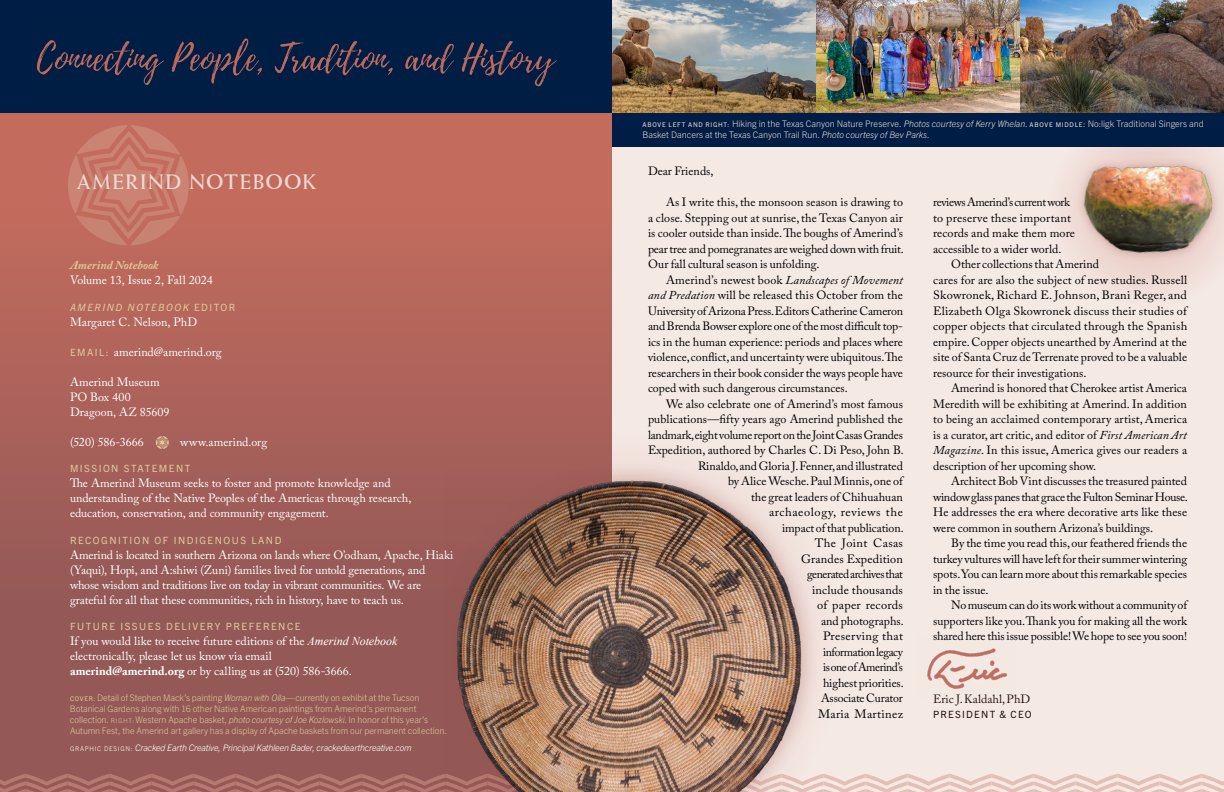
<style>
.page{position:relative;width:1224px;height:792px;background:#fff}
.page>*{position:absolute;margin:0;border:0;box-sizing:border-box;transform-origin:0 0}
.t1{font:700 21.2px "Weiss BT";letter-spacing:.045em;color:#eed8d1}
.t2{font:12px/15.5px "Adobe Caslon Pro";letter-spacing:.005em;color:#000;text-align:justify}
.t3{font:12px/15px "Adobe Caslon Pro";letter-spacing:-.005em;color:#fff}
.t4{font:12px "Adobe Caslon Pro";color:#291614}
.t5{font:italic 700 12px "Adobe Caslon Pro";color:#dcc699}
.t6{font:10px "Trade Gothic Next LT Pro";letter-spacing:.15em;color:#dcc699}
.t7{font:italic 10px "Trade Gothic Next LT Pro";letter-spacing:.15em;color:#dcc699}
.t8{font:10px "Trade Gothic Next LT Pro";letter-spacing:.125em;color:#291614}
.t9{font:300 9px/11px "Trade Gothic Next LT Pro";letter-spacing:-.01em;color:#dcc699}
.t10{font:300 9px/11px "Trade Gothic Next LT Pro";color:#eed8d1}
.t11{font:italic 300 9px "Trade Gothic Next LT Pro";letter-spacing:-.02em;color:#fff}
.s1{font-style:normal}
.s2{font-family:"Trade Gothic Next LT Pro";font-size:10px;color:#dcc699}
.s3{font-family:"Times New Roman";font-style:italic}
.s4{font-weight:700}
.s5{font-weight:400;font-size:6.5px}
.s6{font-style:italic}
.s7{font-size:6.5px}
.s8{font-style:normal;font-size:6.5px}
</style>
<div class="page">
<div style="left:0;top:0;width:612px;height:792px;background:#c36c5e"></div>
<div style="left:612px;top:0;width:612px;height:792px;background:#f5e9e4"></div>
<div style="left:0;top:193px;width:618px;height:599px;background:#000;opacity:.03"></div>
<div style="left:0;top:0;width:612px;height:113px;background:#001e45"></div>
<img style="left:612px;top:0;width:612px;height:113px">
<svg style="left:0;top:774px;width:1224px;height:18px"></svg>
<img style="left:927px;top:648px;width:80px;height:41px">
<img style="left:36px;top:38px;width:521px;height:49px">
<svg style="left:68px;top:125px;width:121px;height:120px"></svg>
<svg style="left:156px;top:436px;width:13px;height:13px"></svg>
<div style="left:612px;top:113px;width:612px;height:34px;background:#001e45"></div>
<div style="left:437px;top:460px;width:385px;height:332px;background:#965247;opacity:.4"></div>
<img style="left:445px;top:469px;width:363px;height:323px">
<img style="left:1067px;top:147px;width:157px;height:144px">
<h1 class="t1" style="left:77px;top:169px;width:241px">AMERIND NOTEBOOK</h1>
<p class="t5" style="left:70px;top:258px;width:90px">Amerind Notebook</p>
<p class="t3" style="left:70px;top:272px;width:144px">Volume 13, Issue 2, Fall 2024</p>
<p class="t7" style="left:70px;top:300px;width:167px">AMERIND NOTEBOOK <span class="s1">EDITOR</span></p>
<p class="t3" style="left:70px;top:314px;width:129px">Margaret C. Nelson, PhD</p>
<p class="t3" style="left:70px;top:344px;width:153px"><span class="s2">EMAIL:</span> amerind@amerind.org</p>
<p class="t3" style="left:70px;top:374px;width:101px">Amerind Museum<br>PO Box 400<br>Dragoon, AZ 85609</p>
<p class="t3" style="left:70px;top:434px;width:75px">(520) 586-3666</p>
<p class="t3" style="left:180px;top:434px;width:88px">www.amerind.org</p>
<p class="t6" style="left:70px;top:462px;width:122px">MISSION STATEMENT</p>
<p class="t3" style="left:70px;top:476px;width:343px">The Amerind Museum seeks to foster and promote knowledge and understanding of the Native Peoples of the Americas through research, education, conservation, and community engagement.</p>
<p class="t6" style="left:70px;top:533px;width:213px">RECOGNITION OF INDIGENOUS LAND</p>
<p class="t3" style="left:70px;top:547px;width:385px">Amerind is located in southern Arizona on lands where O’odham, Apache, Hiaki (Yaqui), Hopi, and A:shiwi (Zuni) families lived for untold generations, and whose wisdom and traditions live on today in vibrant communities. We are grateful for all that these communities, rich in history, have to teach us.</p>
<p class="t6" style="left:70px;top:620px;width:232px">FUTURE ISSUES DELIVERY PREFERENCE</p>
<p class="t3" style="left:70px;top:634px;width:329px">If you would like to receive future editions of the <span class="s3">Amerind Notebook </span>electronically, please let us know via email<br><span class="s4">amerind@amerind.org</span> or by calling us at (520) 586-3666.</p>
<p class="t9" style="left:70px;top:692px;width:378px"><span class="s5">C OV ER :</span> Detail of Stephen Mack’s painting <span class="s6">Woman with Olla</span>—currently on exhibit at the Tucson Botanical Gardens along with 16 other Native American paintings from Amerind’s permanent collection. <span class="s7">RI GH T:</span> Western Apache basket, <span class="s6">photo courtesy of Joe Kozlowski</span>. In honor of this year’s Autumn Fest, the Amerind art gallery has a display of Apache baskets from our permanent collection.</p>
<p class="t11" style="left:70px;top:741px;width:343px"><span class="s8">GRAPHIC DESIGN:</span> Cracked Earth Creative, Principal Kathleen Bader, crackedearthcreative.com</p>
<p class="t10" style="left:643px;top:118px;width:563px"><span class="s5">ABOVE LEFT AND RIGHT:</span> Hiking in the Texas Canyon Nature Preserve. <span class="s6">Photos courtesy of Kerry Whelan</span>. <span class="s5">ABOVE MIDDLE</span>: No:ligk Traditional Singers and<br>Basket Dancers at the Texas Canyon Trail Run. <span class="s6">Photo courtesy of Bev Parks.</span></p>
<p class="t2" style="left:648px;top:163px;width:67px">Dear Friends,</p>
<p class="t2" style="left:648px;top:194px;width:258px;text-indent:18px">As I write this, the monsoon season is drawing to a close. Stepping out at sunrise, the Texas Canyon air is cooler outside than inside. The boughs of Amerind’s pear tree and pomegranates are weighed down with fruit.<br>Our fall cultural season is unfolding.</p>
<p class="t2" style="left:648px;top:272px;width:257px;text-indent:18px">Amerind’s newest book <span class="s6">Landscapes of Movement and Predation</span> will be released this October from the University of Arizona Press. Editors Catherine Cameron and Brenda Bowser explore one of the most difficult top&shy;ics in the human experience: periods and places where violence, conflict, and uncertainty were ubiquitous. The researchers in their book consider the ways people have coped with such dangerous circumstances.</p>
<p class="t2" style="left:648px;top:396px;width:257px;text-align:right">We also celebrate one of Amerind’s most famous publications—fifty years ago Amerind published the landmark, eight volume report on the Joint Casas Grandes<br>Expedition, authored by Charles C. Di Peso, John B.<br>Rinaldo, and Gloria J. Fenner, and illustrated<br>by Alice Wesche. Paul Minnis, one of<br>the great leaders of Chihuahuan<br>archaeology, reviews the<br>impact of that publication.<br>The Joint Casas<br>Grandes Expedition<br>generated archives that<br>include thousands<br>of paper records<br>and photographs.<br>Preserving that<br>information legacy<br>is one of Amerind’s<br>highest priorities.<br>Associate Curator<br>Maria Martinez</p>
<p class="t2" style="left:933px;top:194px;width:143px;text-align:left">reviews Amerind’s current work to preserve these important records and make them more accessible to a wider world.</p>
<p class="t2" style="left:933px;top:256px;width:256px;text-align:left;text-indent:18px">Other collections that Amerind<br>cares for are also the subject of new studies. Russell Skowronek, Richard E. Johnson, Brani Reger, and Elizabeth Olga Skowronek discuss their studies of copper objects that circulated through the Spanish empire. Copper objects unearthed by Amerind at the site of Santa Cruz de Terrenate proved to be a valuable resource for their investigations.</p>
<p class="t2" style="left:933px;top:380px;width:256px;text-indent:18px">Amerind is honored that Cherokee artist America Meredith will be exhibiting at Amerind. In addition to being an acclaimed contemporary artist, America is a curator, art critic, and editor of <span class="s6">First American Art Magazine</span>. In this issue, America gives our readers a description of her upcoming show.</p>
<p class="t2" style="left:933px;top:473px;width:256px;text-indent:18px">Architect Bob Vint discusses the treasured painted window glass panes that grace the Fulton Seminar House.<br>He addresses the era where decorative arts like these were common in southern Arizona’s buildings.</p>
<p class="t2" style="left:933px;top:535px;width:256px;text-indent:18px">By the time you read this, our feathered friends the turkey vultures will have left for their summer wintering spots. You can learn more about this remarkable species in the issue.</p>
<p class="t2" style="left:933px;top:597px;width:256px;text-indent:18px">No museum can do its work without a community of supporters like you. Thank you for making all the work shared here this issue possible! We hope to see you soon!</p>
<p class="t4" style="left:933px;top:691px;width:99px">Eric J. Kaldahl, PhD</p>
<p class="t8" style="left:933px;top:707px;width:100px">PRESIDENT &amp; CEO</p>
</div>
